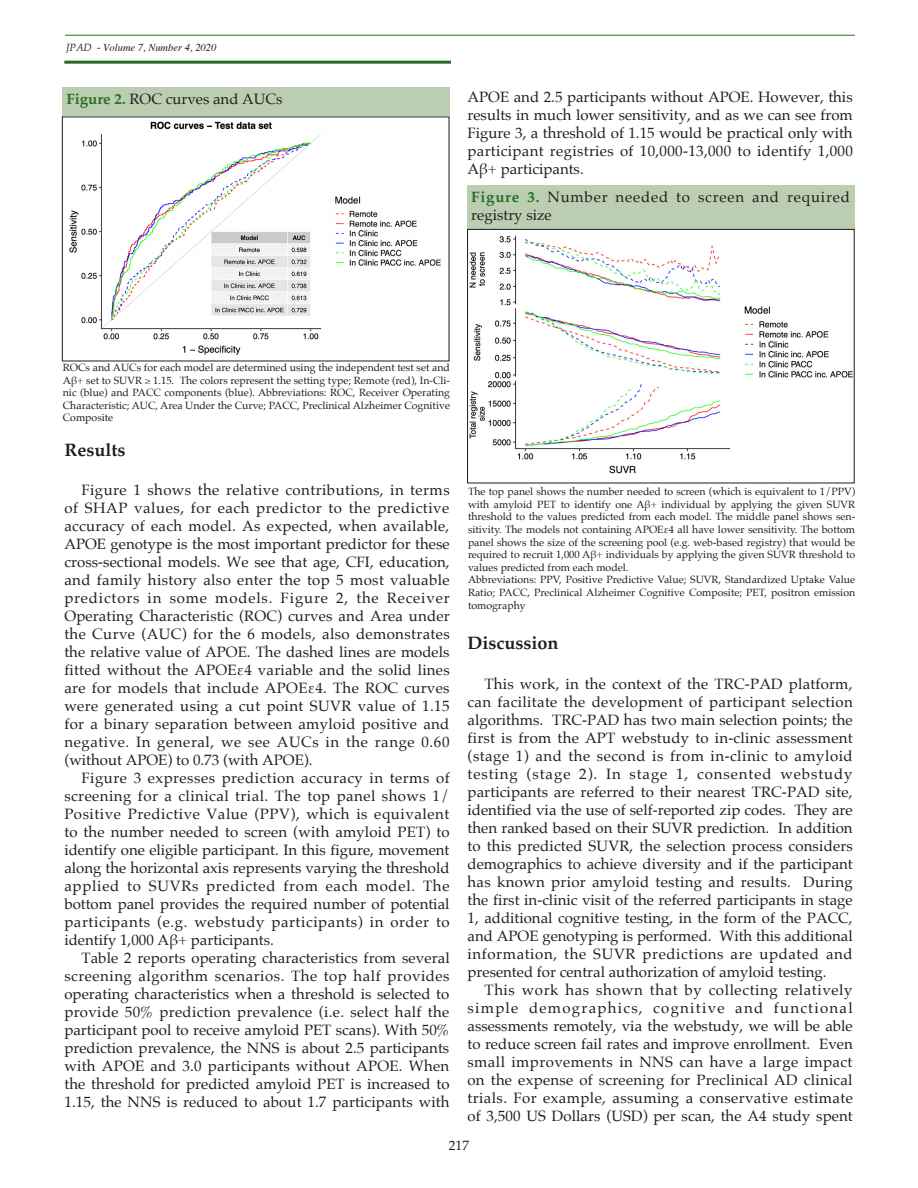
<style>
.page{position:relative;width:918px;height:1188px;background:#fff}
.page>*{position:absolute;margin:0;border:0;box-sizing:border-box;transform-origin:0 0}
.t1{font:700 18px "Palatino";color:#1d1e1f}
.t2{font:15px/18px "Palatino";letter-spacing:.005em;color:#1d1e1f;text-align:justify}
.t3{font:15px/18px "Palatino";letter-spacing:.055em;color:#1d1e1f}
.t4{font:13.5px "Palatino";color:#1d1e1f}
.t5{font:10.5px/12.6px "Palatino";color:#1d1e1f;text-align:justify}
.t6{font:italic 10.5px "Times";color:#1d1e1f}
.s1{font-family:"Palatino"}
.s2{font-weight:700;color:#246c24}
</style>
<div class="page">
<div style="left:62px;top:87px;width:388px;height:30px;background:#bcceb1"></div>
<img style="left:69px;top:121px;width:372px;height:234px">
<div style="left:467px;top:185px;width:387px;height:44px;background:#bcceb1"></div>
<img style="left:469px;top:235px;width:384px;height:239px">
<div style="left:467px;top:229px;width:388px;height:254px;border:1px solid #1d1e1f"></div>
<hr style="left:65px;top:35px;width:790px;height:1px;background:#246c24">
<hr style="left:64px;top:61px;width:387px;height:3px;background:#246c24">
<p class="t6" style="left:66px;top:38px;width:152px"><span class="s1">JPAD -</span> Volume 7, Number 4, 2020</p>
<p class="t2" style="left:67px;top:90px;width:217px"><span class="s2">Figure 2.</span> ROC curves and AUCs</p>
<p class="t2" style="left:468px;top:88px;width:387px">APOE and 2.5 participants without APOE. However, this results in much lower sensitivity, and as we can see from Figure 3, a threshold of 1.15 would be practical only with participant registries of 10,000-13,000 to identify 1,000<br>Aβ+ participants.</p>
<p class="t3" style="left:471px;top:188px;width:380px"><span class="s2">Figure 3.</span> Number needed to screen and required registry size</p>
<p class="t5" style="left:63px;top:361px;width:389px">ROCs and AUCs for each model are determined using the independent test set and Aβ+ set to SUVR ≥ 1.15. The colors represent the setting type; Remote (red), In-Cli&shy;nic (blue) and PACC components (blue). Abbreviations: ROC, Receiver Operating Characteristic; AUC, Area Under the Curve; PACC, Preclinical Alzheimer Cognitive Composite</p>
<p class="t1" style="left:64px;top:434px;width:62px">Results</p>
<p class="t2" style="left:64px;top:481px;width:387px;text-indent:17px">Figure 1 shows the relative contributions, in terms of SHAP values, for each predictor to the predictive accuracy of each model. As expected, when available, APOE genotype is the most important predictor for these cross-sectional models. We see that age, CFI, education, and family history also enter the top 5 most valuable predictors in some models. Figure 2, the Receiver Operating Characteristic (ROC) curves and Area under the Curve (AUC) for the 6 models, also demonstrates the relative value of APOE. The dashed lines are models fitted without the APOEε4 variable and the solid lines are for models that include APOEε4. The ROC curves were generated using a cut point SUVR value of 1.15 for a binary separation between amyloid positive and negative. In general, we see AUCs in the range 0.60 (without APOE) to 0.73 (with APOE).</p>
<p class="t2" style="left:64px;top:769px;width:387px;text-indent:17px">Figure 3 expresses prediction accuracy in terms of screening for a clinical trial. The top panel shows 1/ Positive Predictive Value (PPV), which is equivalent to the number needed to screen (with amyloid PET) to identify one eligible participant. In this figure, movement along the horizontal axis represents varying the threshold applied to SUVRs predicted from each model. The bottom panel provides the required number of potential participants (e.g. webstudy participants) in order to identify 1,000 Aβ+ participants.</p>
<p class="t2" style="left:64px;top:949px;width:387px;text-indent:17px">Table 2 reports operating characteristics from several screening algorithm scenarios. The top half provides operating characteristics when a threshold is selected to provide 50% prediction prevalence (i.e. select half the participant pool to receive amyloid PET scans). With 50% prediction prevalence, the NNS is about 2.5 participants with APOE and 3.0 participants without APOE. When the threshold for predicted amyloid PET is increased to 1.15, the NNS is reduced to about 1.7 participants with</p>
<p class="t5" style="left:468px;top:485px;width:389px;text-align:left">The top panel shows the number needed to screen (which is equivalent to 1/PPV) with amyloid PET to identify one Aβ+ individual by applying the given SUVR threshold to the values predicted from each model. The middle panel shows sen&shy;sitivity. The models not containing APOEε4 all have lower sensitivity. The bottom panel shows the size of the screening pool (e.g. web-based registry) that would be required to recruit 1,000 Aβ+ individuals by applying the given SUVR threshold to values predicted from each model.<br>Abbreviations: PPV, Positive Predictive Value; SUVR, Standardized Uptake Value Ratio; PACC, Preclinical Alzheimer Cognitive Composite; PET, positron emission tomography</p>
<p class="t1" style="left:468px;top:627px;width:92px">Discussion</p>
<p class="t2" style="left:468px;top:674px;width:387px;text-indent:17px">This work, in the context of the TRC-PAD platform, can facilitate the development of participant selection algorithms. TRC-PAD has two main selection points; the first is from the APT webstudy to in-clinic assessment (stage 1) and the second is from in-clinic to amyloid testing (stage 2). In stage 1, consented webstudy participants are referred to their nearest TRC-PAD site, identified via the use of self-reported zip codes. They are then ranked based on their SUVR prediction. In addition to this predicted SUVR, the selection process considers demographics to achieve diversity and if the participant has known prior amyloid testing and results. During the first in-clinic visit of the referred participants in stage 1, additional cognitive testing, in the form of the PACC, and APOE genotyping is performed. With this additional information, the SUVR predictions are updated and presented for central authorization of amyloid testing.</p>
<p class="t2" style="left:468px;top:980px;width:387px;text-indent:17px">This work has shown that by collecting relatively simple demographics, cognitive and functional assessments remotely, via the webstudy, we will be able to reduce screen fail rates and improve enrollment. Even small improvements in NNS can have a large impact on the expense of screening for Preclinical AD clinical trials. For example, assuming a conservative estimate of 3,500 US Dollars (USD) per scan, the A4 study spent</p>
<p class="t4" style="left:449px;top:1134px;width:22px">217</p>
</div>
